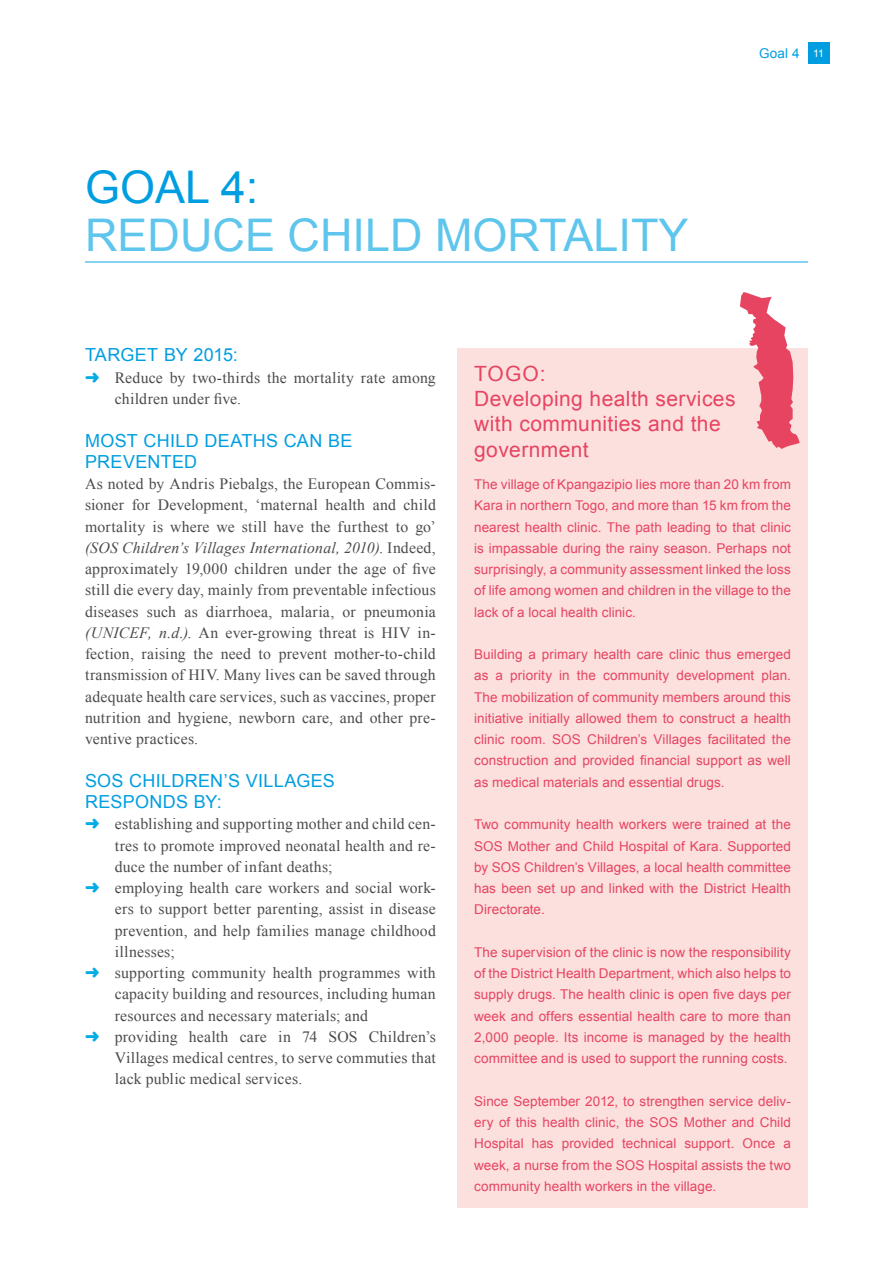
<style>
.page{position:relative;width:893px;height:1263px;background:#fff}
.page>*{position:absolute;margin:0;border:0;box-sizing:border-box;transform-origin:0 0}
.t1{font:45px "Arial";color:#5ec5ed}
.t2{font:45px "Arial";color:#009ee0}
.t3{font:21px/25.2px "Arial";letter-spacing:.02em;color:#e74461}
.t4{font:18px/21.3px "Arial";letter-spacing:.015em;color:#009ee0}
.t5{font:15.75px/21.3px "Times New Roman";letter-spacing:.015em;color:#4b4b4d}
.t6{font:13.5px/21.3px "Arial";letter-spacing:.005em;color:#e74461;text-align:justify}
.t7{font:13.5px "Arial";color:#009ee0}
.s1{font-size:10.5px;color:#fff}
.s2{font-style:italic}
</style>
<div class="page">
<div style="left:457px;top:349px;width:351px;height:859px;background:#fbe0de"></div>
<hr style="left:85px;top:261px;width:723px;height:2px;background:#5ec5ed">
<svg style="left:740px;top:292px;width:60px;height:157px"></svg>
<div style="left:808px;top:43px;width:21px;height:21px;background:#009ee0"></div>
<h1 class="t2" style="left:85px;top:158px;width:175px">Goal 4:</h1>
<h1 class="t1" style="left:85px;top:206px;width:605px">Reduce ch ild mortality</h1>
<p class="t7" style="left:759px;top:44px;width:66px">Goal 4 <span class="s1">11</span></p>
<h3 class="t4" style="left:85px;top:345px;width:154px">Target by 2015:</h3>
<p class="t5" style="left:115px;top:367px;width:323px">Reduce by two-thirds the mortality rate among children under five.</p>
<h3 class="t4" style="left:85px;top:430px;width:269px">Most ch ild deaths can be prevented</h3>
<p class="t5" style="left:85px;top:473px;width:352px;text-align:justify">As noted by Andris Piebalgs, the European Commis&shy;sioner for Development, ‘maternal health and child mortality is where we still have the furthest to go’ <span class="s2">(SOS Children’s Villages International, 2010)</span>. Indeed, approximately 19,000 children under the age of five still die every day, mainly from preventable infectious diseases such as diarrhoea, malaria, or pneumonia <span class="s2">(UNICEF, n.d.)</span>. An ever-growing threat is HIV in&shy;fection, raising the need to prevent mother-to-child transmission of HIV. Many lives can be saved through adequate health care services, such as vaccines, proper nutrition and hygiene, newborn care, and other pre&shy;ventive practices.</p>
<h3 class="t4" style="left:85px;top:770px;width:14px">SOS</h3>
<h3 class="t4" style="left:85px;top:770px;width:251px;text-indent:44px">Ch ildren’s Villages responds by:</h3>
<p class="t5" style="left:115px;top:813px;width:323px">establishing and supporting mother and child cen&shy;tres to promote improved neonatal health and re&shy;duce the number of infant deaths;<br>employing health care workers and social work&shy;ers to support better parenting, assist in disease prevention, and help families manage childhood illnesses;<br>supporting community health programmes with capacity building and resources, including human resources and necessary materials; and<br>providing health care in 74 SOS Children’s Villages medical centres, to serve commuties that lack public medical services.</p>
<h2 class="t3" style="left:474px;top:361px;width:17px">TOGO</h2>
<h2 class="t3" style="left:474px;top:361px;width:263px;text-indent:66px">:<br>Developing health services with communities and the government</h2>
<p class="t6" style="left:474px;top:474px;width:318px">The village of Kpangazipio lies more than 20 km from Kara in northern Togo, and more than 15 km from the nearest health clinic. The path leading to that clinic is impassable during the rainy season. Perhaps not surprisingly, a community assessment linked the loss of life among women and children in the village to the lack of a local health clinic.</p>
<p class="t6" style="left:474px;top:644px;width:318px">Building a primary health care clinic thus emerged as a priority in the community development plan.<br>The mobilization of community members around this initiative initially allowed them to construct a health clinic room. SOS</p>
<p class="t6" style="left:474px;top:729px;width:318px;text-indent:113px">Children’s Villages facilitated the construction and provided financial support as well as medical materials and essential drugs.</p>
<p class="t6" style="left:474px;top:814px;width:318px">Two community health workers were trained at the<br>SOS</p>
<p class="t6" style="left:508px;top:835px;width:285px">Mother and Child Hospital of Kara. Supported</p>
<p class="t6" style="left:474px;top:856px;width:28px">by SOS</p>
<p class="t6" style="left:474px;top:856px;width:318px;text-indent:50px">Children’s Villages, a local health committee has been set up and linked with the District Health Directorate.</p>
<p class="t6" style="left:474px;top:942px;width:318px">The supervision of the clinic is now the responsibility of the District Health Department, which also helps to supply drugs. The health clinic is open five days per week and offers essential health care to more than 2,000 people. Its income is managed by the health committee and is used to support the running costs.</p>
<p class="t6" style="left:474px;top:1090px;width:318px">Since September 2012, to strengthen service deliv&shy;ery of this health clinic, the SOS</p>
<p class="t6" style="left:474px;top:1112px;width:318px;text-indent:209px">Mother and Child Hospital has provided technical support. Once a week, a nurse from the SOS</p>
<p class="t6" style="left:474px;top:1154px;width:318px;text-indent:174px">Hospital assists the two community health workers in the village.</p>
</div>
